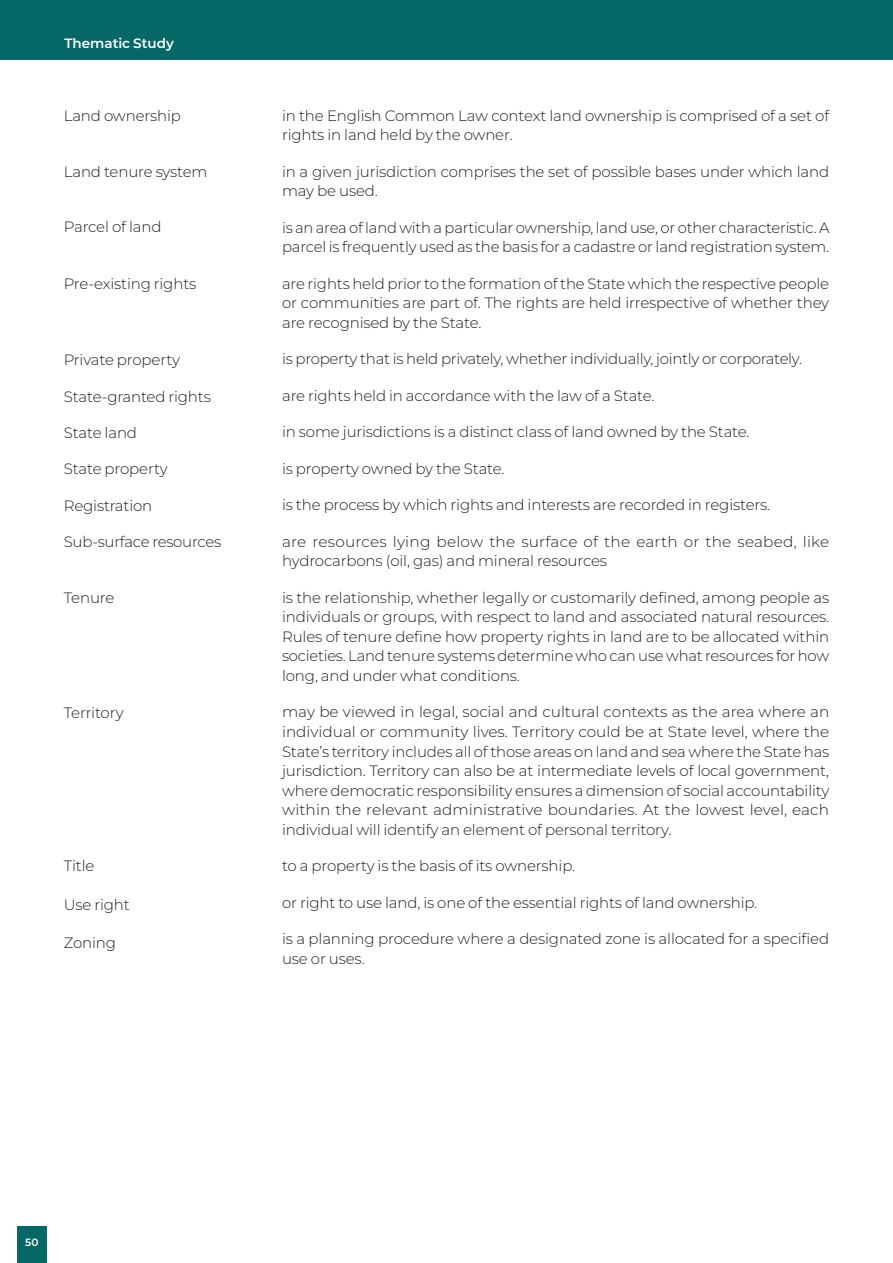
<style>
.page{position:relative;width:893px;height:1263px;background:#fff}
.page>*{position:absolute;margin:0;border:0;box-sizing:border-box;transform-origin:0 0}
.Body_END{font:300 15px/19.5px "Montserrat";letter-spacing:-.01em;color:#231f20}
.t1{font:600 13.5px "Montserrat";color:#fff}
.t2{font:600 10.5px "Montserrat";color:#fff}
</style>
<div class="page">
<div style="left:17px;top:1226px;width:30px;height:37px;background:#056766"></div>
<div style="left:0;top:0;width:893px;height:60px;background:#056766"></div>
<p class="t1" style="left:64px;top:34px;width:111px">Thematic Study</p>
<p class="Body_END" style="left:64px;top:105px;width:119px">Land ownership</p>
<p class="Body_END" style="left:64px;top:161px;width:145px">Land tenure system</p>
<p class="Body_END" style="left:64px;top:217px;width:99px">Parcel of land</p>
<p class="Body_END" style="left:64px;top:274px;width:134px">Pre-existing rights</p>
<p class="Body_END" style="left:64px;top:349px;width:118px">Private property</p>
<p class="Body_END" style="left:64px;top:386px;width:149px">State-granted rights</p>
<p class="Body_END" style="left:64px;top:423px;width:75px">State land</p>
<p class="Body_END" style="left:64px;top:458px;width:105px">State property</p>
<p class="Body_END" style="left:64px;top:495px;width:90px">Registration</p>
<p class="Body_END" style="left:64px;top:531px;width:159px">Sub-surface resources</p>
<p class="Body_END" style="left:64px;top:588px;width:52px">Tenure</p>
<p class="Body_END" style="left:64px;top:703px;width:61px">Territory</p>
<p class="Body_END" style="left:64px;top:856px;width:32px">Title</p>
<p class="Body_END" style="left:64px;top:894px;width:68px">Use right</p>
<p class="Body_END" style="left:64px;top:932px;width:54px">Zoning</p>
<p class="Body_END" style="left:282px;top:105px;width:549px">in the English Common Law context land ownership is comprised of a set of rights in land held by the owner.</p>
<p class="Body_END" style="left:282px;top:161px;width:549px">in a given jurisdiction comprises the set of possible bases under which land may be used.</p>
<p class="Body_END" style="left:282px;top:217px;width:549px">is an area of land with a particular ownership, land use, or other characteristic. A parcel is frequently used as the basis for a cadastre or land registration system.</p>
<p class="Body_END" style="left:282px;top:273px;width:549px;text-align:justify">are rights held prior to the formation of the State which the respective people or communities are part of. The rights are held irrespective of whether they are recognised by the State.</p>
<p class="Body_END" style="left:282px;top:349px;width:521px">is property that is held privately, whether individually, jointly or corporately.</p>
<p class="Body_END" style="left:282px;top:385px;width:374px">are rights held in accordance with the law of a State.</p>
<p class="Body_END" style="left:282px;top:422px;width:469px">in some jurisdictions is a distinct class of land owned by the State.</p>
<p class="Body_END" style="left:282px;top:458px;width:224px">is property owned by the State.</p>
<p class="Body_END" style="left:282px;top:495px;width:490px">is the process by which rights and interests are recorded in registers.</p>
<p class="Body_END" style="left:282px;top:531px;width:549px">are resources lying below the surface of the earth or the seabed, like hydrocarbons (oil, gas) and mineral resources</p>
<p class="Body_END" style="left:282px;top:587px;width:549px;text-align:justify">is the relationship, whether legally or customarily defined, among people as individuals or groups, with respect to land and associated natural resources.<br>Rules of tenure define how property rights in land are to be allocated within societies. Land tenure systems determine who can use what resources for how long, and under what conditions.</p>
<p class="Body_END" style="left:282px;top:702px;width:549px;text-align:justify">may be viewed in legal, social and cultural contexts as the area where an individual or community lives. Territory could be at State level, where the State’s territory includes all of those areas on land and sea where the State has jurisdiction. Territory can also be at intermediate levels of local government, where democratic responsibility ensures a dimension of social accountability within the relevant administrative boundaries. At the lowest level, each individual will identify an element of personal territory.</p>
<p class="Body_END" style="left:282px;top:855px;width:295px">to a property is the basis of its ownership.</p>
<p class="Body_END" style="left:282px;top:892px;width:477px">or right to use land, is one of the essential rights of land ownership.</p>
<p class="Body_END" style="left:282px;top:928px;width:549px">is a planning procedure where a designated zone is allocated for a specified use or uses.</p>
<p class="t2" style="left:25px;top:1235px;width:15px">50</p>
</div>
